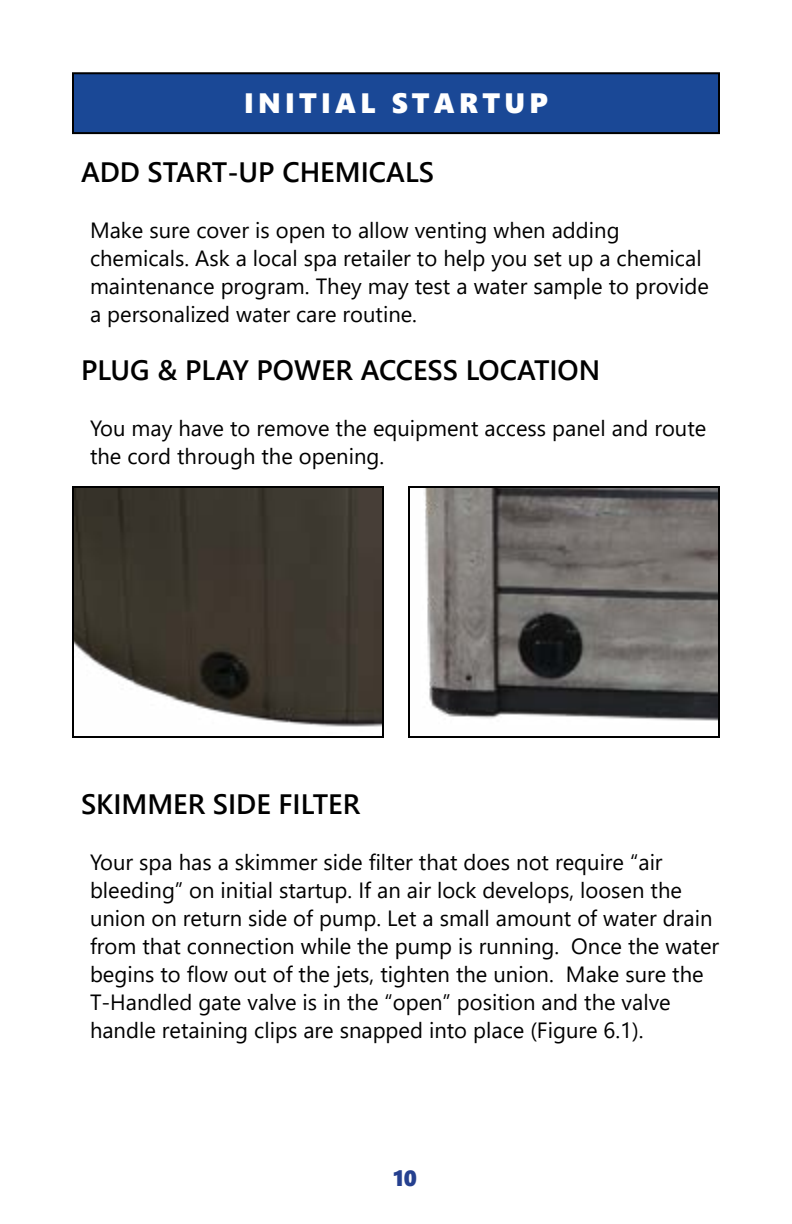
<style>
.page{position:relative;width:792px;height:1224px;background:#fff}
.page>*{position:absolute;margin:0;border:0;box-sizing:border-box;transform-origin:0 0}
.t1{font:600 28px "Segoe UI";color:#000}
.t2{font:28px "Segoe UI Black";letter-spacing:.15em;color:#fff}
.t3{font:22px/28px "Segoe UI";color:#000}
.t4{font:22px "Segoe UI Black";color:#25408f}
</style>
<div class="page">
<div style="left:73px;top:73px;width:646px;height:60px;background:#1a4896"></div>
<div style="left:72px;top:72px;width:648px;height:62px;border:2px solid #000"></div>
<img style="left:75px;top:489px;width:306px;height:238px">
<div style="left:72px;top:486px;width:312px;height:252px;border:2px solid #000"></div>
<img style="left:424px;top:489px;width:293px;height:232px">
<div style="left:408px;top:486px;width:312px;height:252px;border:2px solid #000"></div>
<p class="t2" style="left:244px;top:82px;width:305px">INITIAL STARTUP</p>
<p class="t1" style="left:81px;top:146px;width:354px">ADD START-UP CHEMICALS</p>
<p class="t3" style="left:90px;top:215px;width:620px">Make sure cover is open to allow venting when adding chemicals. Ask a local spa retailer to help you set up a chemical maintenance program. They may test a water sample to provide a personalized water care routine.</p>
<p class="t1" style="left:81px;top:344px;width:521px">PLUG &amp; PLAY POWER ACCESS LOCATION</p>
<p class="t3" style="left:90px;top:413px;width:618px">You may have to remove the equipment access panel and route the cord through the opening.</p>
<p class="t1" style="left:81px;top:778px;width:281px">SKIMMER SIDE FILTER</p>
<p class="t3" style="left:90px;top:847px;width:631px">Your spa has a skimmer side filter that does not require “air bleeding” on initial startup. If an air lock develops, loosen the union on return side of pump. Let a small amount of water drain from that connection while the pump is running. Once the water begins to flow out of the jets, tighten the union. Make sure the T-Handled gate valve is in the “open” position and the valve handle retaining clips are snapped into place (Figure 6.1).</p>
<p class="t4" style="left:393px;top:1163px;width:25px">10</p>
</div>
